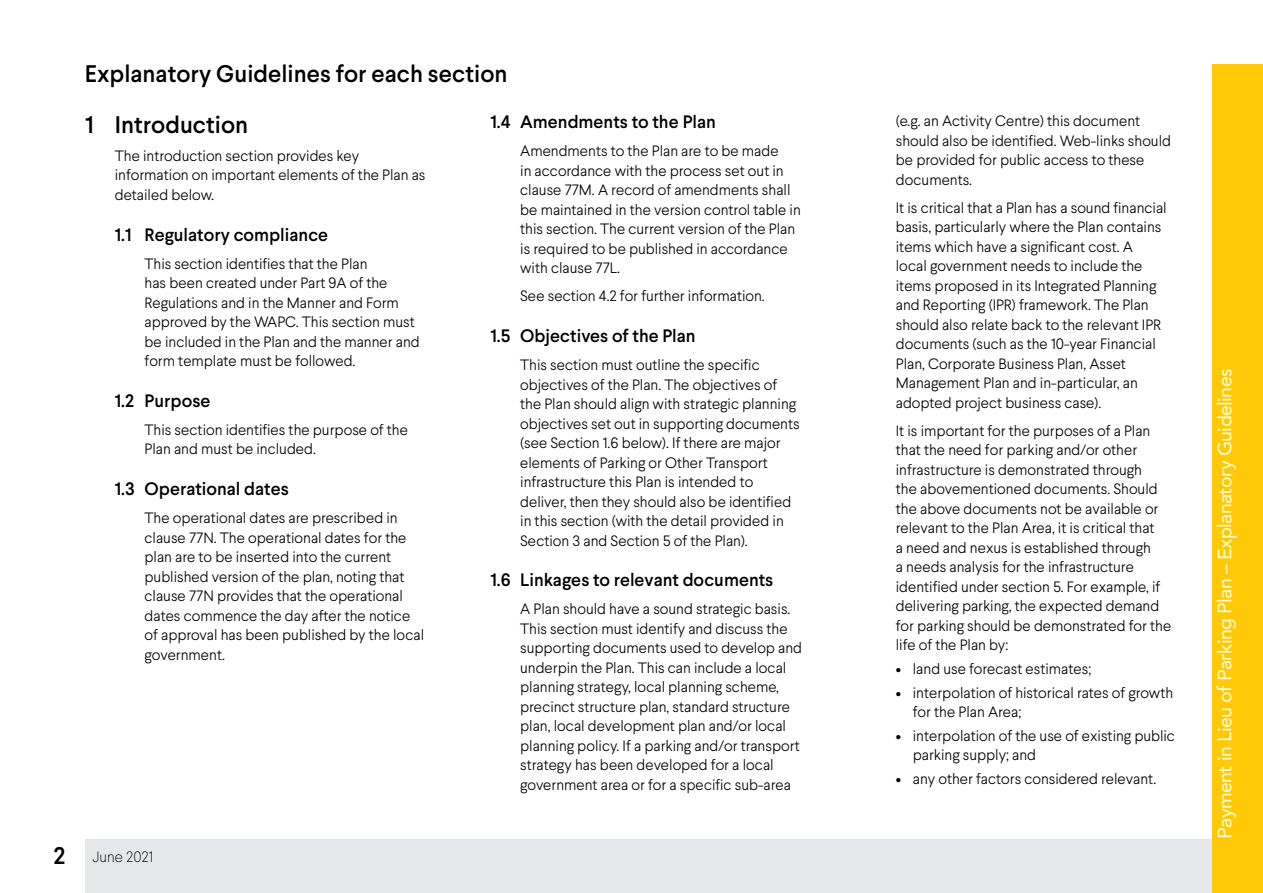
<style>
.page{position:relative;width:1263px;height:893px;background:#fff}
.page>*{position:absolute;margin:0;border:0;box-sizing:border-box;transform-origin:0 0}
.Sub_Headers{font:500 24px "Larsseit";color:#000}
.t1{font:500 19.5px "Avenir";letter-spacing:-.03em;color:#fffac6}
._1_1_headers{font:500 18px "Larsseit";color:#000}
._1_1_text{font:300 15px/19.5px "Larsseit";color:#000}
._1__Text{font:300 15px/19.5px "Larsseit";color:#000}
.t2{font:100 15px "Larsseit";color:#000}
.s1{font-weight:500;font-size:24px}
</style>
<div class="page">
<div style="left:1212px;top:64px;width:51px;height:829px;background:#ffc907"></div>
<div style="left:85px;top:839px;width:1127px;height:54px;background:#e6e7e8"></div>
<p class="Sub_Headers" style="left:85px;top:58px;width:424px">Explanatory Guidelines for each section</p>
<p class="Sub_Headers" style="left:85px;top:109px;width:165px">1 Introduction</p>
<p class="_1__Text" style="left:115px;top:146px;width:312px">The introduction section provides key information on important elements of the Plan as detailed below.</p>
<p class="_1_1_headers" style="left:115px;top:223px;width:215px">1.1 Regulatory compliance</p>
<p class="_1_1_text" style="left:145px;top:253px;width:277px">This section identifies that the Plan<br>has been created under Part 9A of the Regulations and in the Manner and Form approved by the WAPC. This section must be included in the Plan and the manner and form template must be followed.</p>
<p class="_1_1_headers" style="left:115px;top:389px;width:97px">1.2 Purpose</p>
<p class="_1_1_text" style="left:145px;top:420px;width:265px">This section identifies the purpose of the<br>Plan and must be included.</p>
<p class="_1_1_headers" style="left:115px;top:477px;width:176px">1.3 Operational dates</p>
<p class="_1_1_text" style="left:145px;top:508px;width:281px">The operational dates are prescribed in clause 77N. The operational dates for the plan are to be inserted into the current published version of the plan, noting that clause 77N provides that the operational dates commence the day after the notice of approval has been published by the local government.</p>
<p class="_1_1_headers" style="left:490px;top:111px;width:227px">1.4 Amendments to the Plan</p>
<p class="_1_1_text" style="left:520px;top:141px;width:282px">Amendments to the Plan are to be made<br>in accordance with the process set out in clause 77M. A record of amendments shall be maintained in the version control table in this section. The current version of the Plan is required to be published in accordance with clause 77L.</p>
<p class="_1_1_text" style="left:520px;top:286px;width:246px">See section 4.2 for further information.</p>
<p class="_1_1_headers" style="left:490px;top:324px;width:207px">1.5 Objectives of the Plan</p>
<p class="_1_1_text" style="left:520px;top:355px;width:281px">This section must outline the specific objectives of the Plan. The objectives of the Plan should align with strategic planning objectives set out in supporting documents (see Section 1.6 below). If there are major elements of Parking or Other Transport infrastructure this Plan is intended to deliver, then they should also be identified in this section (with the detail provided in Section 3 and Section 5 of the Plan).</p>
<p class="_1_1_headers" style="left:490px;top:569px;width:284px">1.6 Linkages to relevant documents</p>
<p class="_1_1_text" style="left:520px;top:599px;width:283px">A Plan should have a sound strategic basis.<br>This section must identify and discuss the supporting documents used to develop and underpin the Plan. This can include a local planning strategy, local planning scheme, precinct structure plan, standard structure plan, local development plan and/or local planning policy. If a parking and/or transport strategy has been developed for a local government area or for a specific sub-area</p>
<p class="t2" style="left:54px;top:847px;width:101px"><span class="s1">2</span> June 2021</p>
<p class="_1_1_text" style="left:896px;top:111px;width:277px">(e.g. an Activity Centre) this document should also be identified. Web-links should be provided for public access to these documents.</p>
<p class="_1_1_text" style="left:896px;top:197px;width:272px">It is critical that a Plan has a sound financial basis, particularly where the Plan contains items which have a significant cost. A local government needs to include the items proposed in its Integrated Planning and Reporting (IPR) framework. The Plan should also relate back to the relevant IPR documents (such as the 10-year Financial Plan, Corporate Business Plan, Asset Management Plan and in-particular, an adopted project business case).</p>
<p class="_1_1_text" style="left:896px;top:420px;width:277px">It is important for the purposes of a Plan that the need for parking and/or other infrastructure is demonstrated through<br>the abovementioned documents. Should the above documents not be available or relevant to the Plan Area, it is critical that<br>a need and nexus is established through<br>a needs analysis for the infrastructure identified under section 5. For example, if delivering parking, the expected demand for parking should be demonstrated for the life of the Plan by:</p>
<p class="_1_1_text" style="left:896px;top:659px;width:197px">• land use forecast estimates;</p>
<p class="_1_1_text" style="left:913px;top:682px;width:262px;text-indent:-17px">• interpolation of historical rates of growth for the Plan Area;</p>
<p class="_1_1_text" style="left:913px;top:726px;width:264px;text-indent:-17px">• interpolation of the use of existing public parking supply; and</p>
<p class="_1_1_text" style="left:896px;top:769px;width:262px">• any other factors considered relevant.</p>
<h2 class="t1" style="left:1208px;top:839px;width:472px;rotate:-90deg">Payment in Lieu of Parking Plan – Explanatory Guidelines</h2>
</div>
